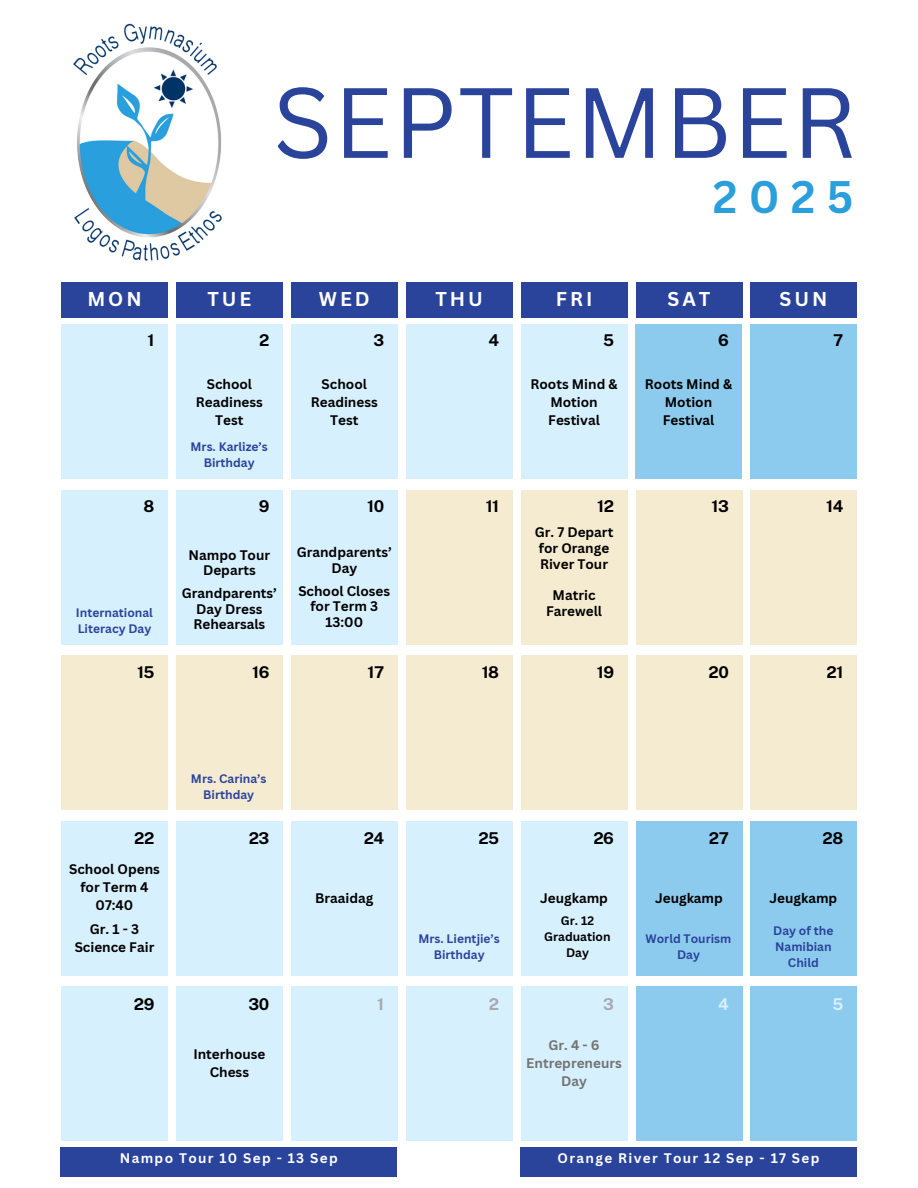
<style>
.page{position:relative;width:918px;height:1188px;background:#fff}
.page>*{position:absolute;margin:0;border:0;box-sizing:border-box;transform-origin:0 0}
.t1{font:97.5px "Canva Sans";letter-spacing:.01em;color:#2a439b}
.t2{font:700 44.4px "Canva Sans";color:#2b9fdc}
.t3{font:700 19.5px "Canva Sans";letter-spacing:.15em;color:#fff}
.t4{font:700 16.2px "Public Sans";letter-spacing:-.03em;color:#000}
.t5{font:700 16.2px "Public Sans";color:#a7aaad}
.t6{font:700 16.2px "Public Sans";color:#d7f0fe}
.t7{font:700 13.5px/18px "Canva Sans";color:#000;text-align:center}
.t8{font:700 13.5px "Canva Sans";letter-spacing:.1em;color:#fff}
.t9{font:700 13.5px/18px "Canva Sans";color:#737373;text-align:center}
.t10{font:700 12px/16px "Canva Sans";color:#2a439b;text-align:center}
.t11{font:700 12px/16px "Canva Sans";color:#000;text-align:center}
</style>
<div class="page">
<div style="left:750px;top:282px;width:107px;height:35px;background:#2a439b"></div>
<div style="left:61px;top:282px;width:107px;height:35px;background:#2a439b"></div>
<div style="left:176px;top:282px;width:107px;height:35px;background:#2a439b"></div>
<div style="left:291px;top:282px;width:107px;height:35px;background:#2a439b"></div>
<div style="left:406px;top:282px;width:107px;height:35px;background:#2a439b"></div>
<div style="left:521px;top:282px;width:106px;height:35px;background:#2a439b"></div>
<div style="left:636px;top:282px;width:106px;height:35px;background:#2a439b"></div>
<div style="left:750px;top:325px;width:107px;height:154px;background:#8dcbee"></div>
<div style="left:61px;top:325px;width:107px;height:154px;background:#d7f0fe"></div>
<div style="left:176px;top:325px;width:107px;height:154px;background:#d7f0fe"></div>
<div style="left:291px;top:325px;width:107px;height:154px;background:#d7f0fe"></div>
<div style="left:406px;top:325px;width:107px;height:154px;background:#d7f0fe"></div>
<div style="left:521px;top:325px;width:106px;height:154px;background:#d7f0fe"></div>
<div style="left:750px;top:490px;width:107px;height:154px;background:#f5ebd0"></div>
<div style="left:61px;top:490px;width:107px;height:154px;background:#d7f0fe"></div>
<div style="left:176px;top:490px;width:107px;height:154px;background:#d7f0fe"></div>
<div style="left:291px;top:490px;width:107px;height:154px;background:#d7f0fe"></div>
<div style="left:406px;top:490px;width:107px;height:154px;background:#f5ebd0"></div>
<div style="left:521px;top:490px;width:106px;height:154px;background:#f5ebd0"></div>
<div style="left:636px;top:490px;width:106px;height:154px;background:#f5ebd0"></div>
<div style="left:750px;top:656px;width:107px;height:154px;background:#f5ebd0"></div>
<div style="left:61px;top:656px;width:107px;height:154px;background:#f5ebd0"></div>
<div style="left:176px;top:656px;width:107px;height:154px;background:#f5ebd0"></div>
<div style="left:291px;top:656px;width:107px;height:154px;background:#f5ebd0"></div>
<div style="left:406px;top:656px;width:107px;height:154px;background:#f5ebd0"></div>
<div style="left:521px;top:656px;width:106px;height:154px;background:#f5ebd0"></div>
<div style="left:636px;top:656px;width:106px;height:154px;background:#f5ebd0"></div>
<div style="left:750px;top:821px;width:107px;height:154px;background:#8dcbee"></div>
<div style="left:61px;top:821px;width:107px;height:154px;background:#d7f0fe"></div>
<div style="left:176px;top:821px;width:107px;height:154px;background:#d7f0fe"></div>
<div style="left:291px;top:821px;width:107px;height:154px;background:#d7f0fe"></div>
<div style="left:406px;top:821px;width:107px;height:154px;background:#d7f0fe"></div>
<div style="left:521px;top:821px;width:106px;height:154px;background:#d7f0fe"></div>
<div style="left:636px;top:821px;width:106px;height:154px;background:#8dcbee"></div>
<div style="left:61px;top:986px;width:107px;height:155px;background:#d7f0fe"></div>
<div style="left:176px;top:986px;width:107px;height:155px;background:#d7f0fe"></div>
<div style="left:291px;top:986px;width:107px;height:155px;background:#d7f0fe"></div>
<div style="left:406px;top:986px;width:107px;height:155px;background:#d7f0fe"></div>
<div style="left:521px;top:986px;width:106px;height:155px;background:#d7f0fe"></div>
<div style="left:750px;top:986px;width:107px;height:155px;background:#8dcbee"></div>
<div style="left:636px;top:986px;width:106px;height:155px;background:#8dcbee"></div>
<div style="left:635px;top:325px;width:107px;height:154px;background:#8dcbee"></div>
<img style="left:73px;top:23px;width:149px;height:238px">
<div style="left:61px;top:1147px;width:336px;height:29px;background:#2a439b"></div>
<div style="left:520px;top:1147px;width:337px;height:29px;background:#2a439b"></div>
<p class="t1" style="left:273px;top:54px;width:585px">SEPTEMBER</p>
<p class="t2" style="left:713px;top:166px;width:142px">2025</p>
<h1 class="t3" style="left:87px;top:285px;width:56px">MON</h1>
<h2 class="t3" style="left:207px;top:285px;width:46px">TUE</h2>
<h3 class="t3" style="left:319px;top:285px;width:52px">WED</h3>
<h3 class="t3" style="left:435px;top:285px;width:49px">THU</h3>
<h3 class="t3" style="left:556px;top:285px;width:38px">FRI</h3>
<h3 class="t3" style="left:668px;top:285px;width:44px">SAT</h3>
<p class="t3" style="left:779px;top:285px;width:49px">SUN</p>
<h4 class="t4" style="left:148px;top:331px;width:8px">1</h4>
<p class="t4" style="left:259px;top:331px;width:12px">2</p>
<h4 class="t4" style="left:373px;top:331px;width:12px">3</h4>
<h4 class="t4" style="left:489px;top:331px;width:12px">4</h4>
<p class="t4" style="left:603px;top:331px;width:12px">5</p>
<h4 class="t4" style="left:833px;top:331px;width:12px">7</h4>
<p class="t7" style="left:645px;top:375px;width:89px">Roots Mind &amp;<br>Motion<br>Festival</p>
<h4 class="t4" style="left:718px;top:331px;width:12px">6</h4>
<h3 class="t7" style="left:196px;top:375px;width:68px">School<br>Readiness<br>Test</h3>
<h3 class="t7" style="left:311px;top:375px;width:68px">School<br>Readiness<br>Test</h3>
<h3 class="t7" style="left:531px;top:375px;width:89px">Roots Mind &amp;<br>Motion<br>Festival</h3>
<p class="t10" style="left:191px;top:438px;width:79px">Mrs. Karlize’s<br>Birthday</p>
<p class="t4" style="left:144px;top:497px;width:12px">8</p>
<p class="t4" style="left:259px;top:497px;width:12px">9</p>
<p class="t4" style="left:367px;top:497px;width:18px">10</p>
<p class="t4" style="left:486px;top:497px;width:15px">11</p>
<p class="t4" style="left:597px;top:497px;width:18px">12</p>
<p class="t4" style="left:712px;top:497px;width:19px">13</p>
<h4 class="t4" style="left:826px;top:497px;width:19px">14</h4>
<p class="t10" style="left:76px;top:604px;width:79px;text-align:left">International<br>Literacy Day</p>
<p class="t7" style="left:189px;top:547px;width:83px;line-height:15.8px">Nampo Tour<br>Departs</p>
<h4 class="t7" style="left:182px;top:585px;width:97px;line-height:15.8px">Grandparents’<br>Day Dress<br>Rehearsals</h4>
<p class="t7" style="left:297px;top:544px;width:97px;line-height:15.8px">Grandparents’<br>Day</p>
<p class="t7" style="left:298px;top:583px;width:93px;line-height:15.8px">School Closes for Term 3<br>13:00</p>
<h4 class="t7" style="left:535px;top:524px;width:80px;line-height:15.8px">Gr. 7 Depart for Orange<br>River Tour</h4>
<p class="t7" style="left:546px;top:587px;width:57px;line-height:15.8px">Matric<br>Farewell</p>
<p class="t4" style="left:137px;top:663px;width:19px">15</p>
<p class="t4" style="left:252px;top:663px;width:19px">16</p>
<p class="t4" style="left:368px;top:663px;width:18px">17</p>
<p class="t4" style="left:482px;top:663px;width:19px">18</p>
<h4 class="t4" style="left:597px;top:663px;width:19px">19</h4>
<h4 class="t4" style="left:709px;top:663px;width:22px">20</h4>
<p class="t4" style="left:827px;top:663px;width:18px">21</p>
<p class="t10" style="left:191px;top:770px;width:77px">Mrs. Carina’s<br>Birthday</p>
<p class="t4" style="left:134px;top:829px;width:22px">22</p>
<h4 class="t4" style="left:249px;top:829px;width:22px">23</h4>
<p class="t4" style="left:364px;top:829px;width:22px">24</p>
<p class="t4" style="left:478px;top:829px;width:22px">25</p>
<p class="t4" style="left:593px;top:829px;width:22px">26</p>
<h4 class="t4" style="left:709px;top:829px;width:22px">27</h4>
<p class="t4" style="left:823px;top:829px;width:22px">28</p>
<h4 class="t7" style="left:69px;top:859px;width:92px">School Opens for Term 4<br>07:40</h4>
<p class="t7" style="left:75px;top:920px;width:81px">Gr. 1 - 3<br>Science Fair</p>
<h4 class="t7" style="left:315px;top:889px;width:60px">Braaidag</h4>
<p class="t7" style="left:540px;top:889px;width:69px">Jeugkamp</p>
<p class="t7" style="left:655px;top:889px;width:69px">Jeugkamp</p>
<p class="t7" style="left:769px;top:889px;width:69px">Jeugkamp</p>
<h4 class="t11" style="left:544px;top:913px;width:68px">Gr. 12<br>Graduation<br>Day</h4>
<p class="t10" style="left:418px;top:930px;width:83px">Mrs. Lientjie’s<br>Birthday</p>
<h4 class="t10" style="left:646px;top:930px;width:87px">World Tourism<br>Day</h4>
<p class="t10" style="left:773px;top:922px;width:62px">Day of the<br>Namibian<br>Child</p>
<p class="t4" style="left:134px;top:995px;width:22px">29</p>
<h4 class="t4" style="left:249px;top:995px;width:22px">30</h4>
<p class="t5" style="left:377px;top:995px;width:8px">1</p>
<p class="t5" style="left:489px;top:995px;width:12px">2</p>
<h4 class="t5" style="left:603px;top:995px;width:12px">3</h4>
<p class="t6" style="left:718px;top:995px;width:12px">4</p>
<p class="t6" style="left:832px;top:995px;width:12px">5</p>
<p class="t7" style="left:193px;top:1045px;width:74px">Interhouse<br>Chess</p>
<p class="t9" style="left:526px;top:1036px;width:97px">Gr. 4 - 6<br>Entrepreneurs<br>Day</p>
<p class="t8" style="left:120px;top:1148px;width:219px">Nampo Tour 10 Sep - 13 Sep</p>
<h4 class="t8" style="left:558px;top:1148px;width:263px">Orange River Tour 12 Sep - 17 Sep</h4>
</div>
